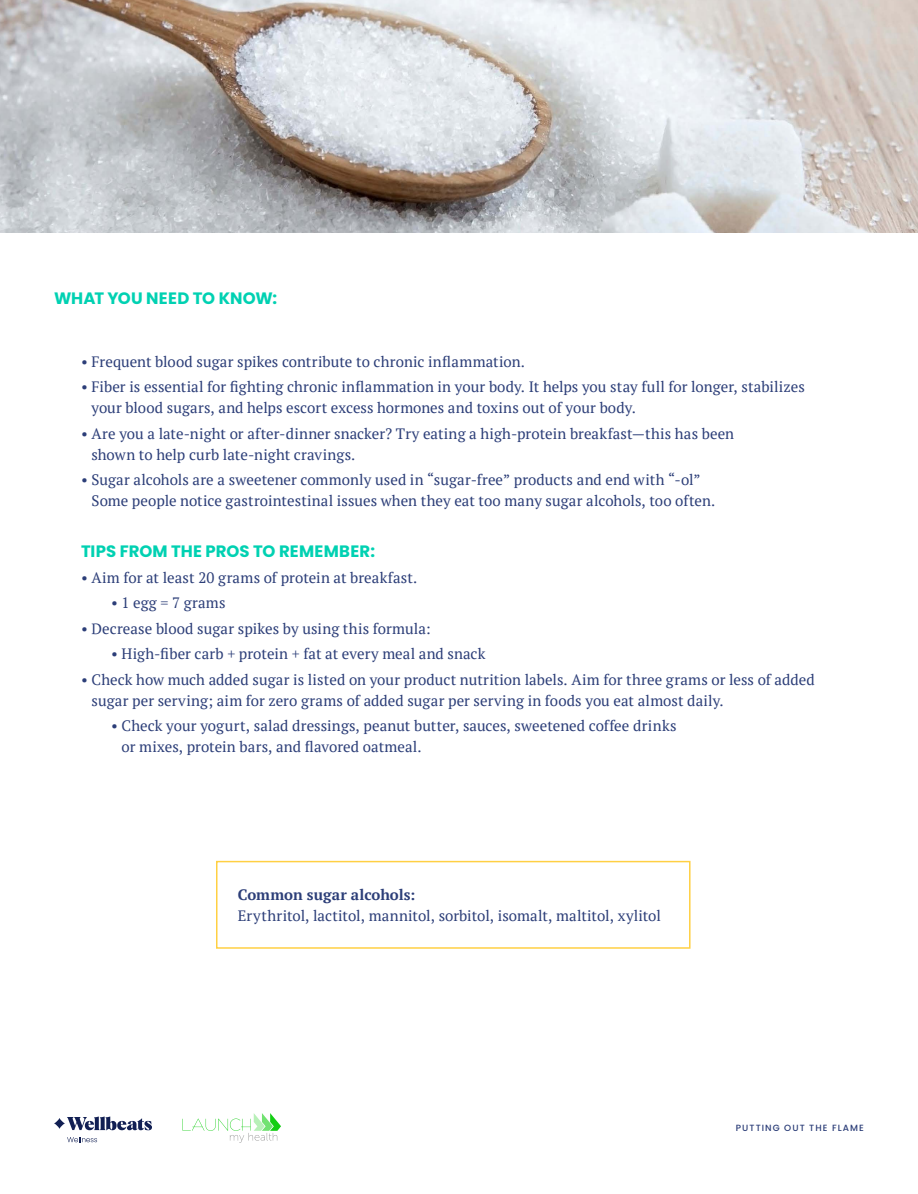
<style>
.page{position:relative;width:918px;height:1194px;background:#fff}
.page>*{position:absolute;margin:0;border:0;box-sizing:border-box;transform-origin:0 0}
.t1{font:700 16.5px "Poppins";color:#00d1b2}
.t2{font:15px/21px "PT Serif";letter-spacing:.005em;color:#2c3e78}
.t3{font:700 15px "PT Serif";letter-spacing:-.005em;color:#2c3e78}
.t4{font:500 9px "Poppins";letter-spacing:.12em;color:#2c3e78}
</style>
<div class="page">
<svg style="left:54px;top:1118px;width:11px;height:11px"></svg>
<svg style="left:67px;top:1117px;width:85px;height:13px"></svg>
<svg style="left:67px;top:1137px;width:30px;height:5px"></svg>
<svg style="left:183px;top:1114px;width:98px;height:28px"></svg>
<img style="left:0;top:0;width:918px;height:232px">
<div style="left:216px;top:861px;width:475px;height:88px;border:2px solid #ffd043"></div>
<p class="t1" style="left:54px;top:288px;width:225px">WHAT YOU NEED TO KNOW:</p>
<p class="t2" style="left:81px;top:351px;width:445px">• Frequent blood sugar spikes contribute to chronic inflammation.</p>
<p class="t2" style="left:92px;top:376px;width:715px;text-indent:-10px">• Fiber is essential for fighting chronic inflammation in your body. It helps you stay full for longer, stabilizes your blood sugars, and helps escort excess hormones and toxins out of your body.</p>
<p class="t2" style="left:92px;top:423px;width:644px;text-indent:-10px">• Are you a late-night or after-dinner snacker? Try eating a high-protein breakfast—this has been shown to help curb late-night cravings.</p>
<p class="t2" style="left:92px;top:469px;width:625px;text-indent:-10px">• Sugar alcohols are a sweetener commonly used in “sugar-free” products and end with “-ol”<br>Some people notice gastrointestinal issues when they eat too many sugar alcohols, too often.</p>
<p class="t1" style="left:81px;top:542px;width:296px">TIPS FROM THE PROS TO REMEMBER:</p>
<p class="t2" style="left:81px;top:567px;width:338px">• Aim for at least 20 grams of protein at breakfast.</p>
<p class="t2" style="left:111px;top:592px;width:116px">• 1 egg = 7 grams</p>
<p class="t2" style="left:81px;top:618px;width:351px">• Decrease blood sugar spikes by using this formula:</p>
<p class="t2" style="left:111px;top:643px;width:376px">• High-fiber carb + protein + fat at every meal and snack</p>
<p class="t2" style="left:92px;top:669px;width:725px;text-indent:-10px">• Check how much added sugar is listed on your product nutrition labels. Aim for three grams or less of added sugar per serving; aim for zero grams of added sugar per serving in foods you eat almost daily.</p>
<p class="t2" style="left:122px;top:715px;width:557px;text-indent:-10px">• Check your yogurt, salad dressings, peanut butter, sauces, sweetened coffee drinks or mixes, protein bars, and flavored oatmeal.</p>
<p class="t3" style="left:238px;top:885px;width:179px">Common sugar alcohols:</p>
<p class="t2" style="left:238px;top:905px;width:425px">Erythritol, lactitol, mannitol, sorbitol, isomalt, maltitol, xylitol</p>
<p class="t4" style="left:736px;top:1123px;width:130px">PUTTING OUT THE FLAME</p>
</div>
